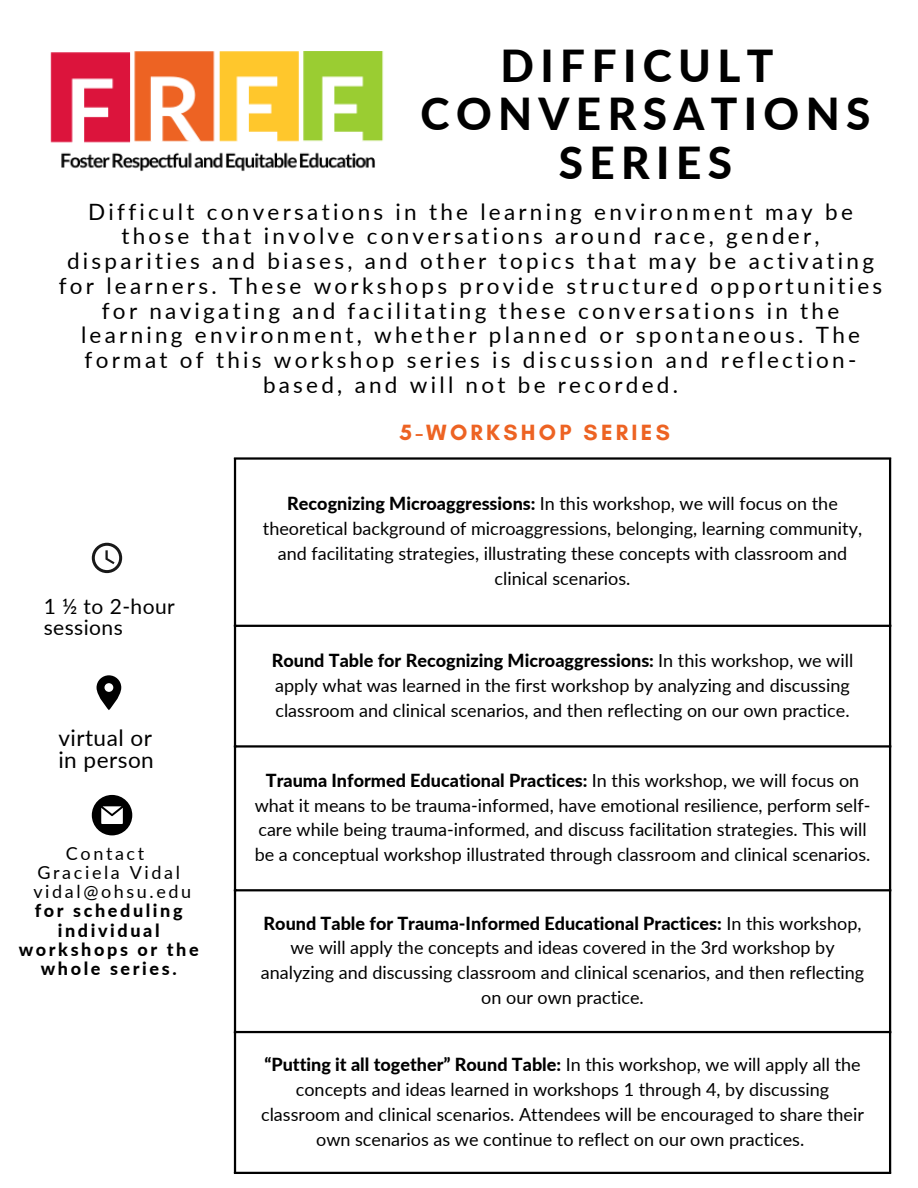
<style>
.page{position:relative;width:918px;height:1188px;background:#fff}
.page>*{position:absolute;margin:0;border:0;box-sizing:border-box;transform-origin:0 0}
.t1{font:800 44.1px/48.3px "Lato";letter-spacing:.145em;color:#000;text-align:center}
.t2{font:22.5px/24.8px "Lato";letter-spacing:.145em;color:#000;text-align:center}
.t3{font:22.5px/22.5px "Lato";letter-spacing:.02em;color:#000}
.t4{font:700 22.5px "Glacial Indifference";letter-spacing:.145em;color:#ed6323}
.t5{font:21px/21.3px "Lato";letter-spacing:.02em;color:#000}
.t6{font:18px/24.8px "Lato";color:#000;text-align:center}
.t7{font:800 18px/19.2px "Lato";letter-spacing:.145em;color:#000;text-align:center}
.t8{font:18px/19.2px "Lato";letter-spacing:.145em;color:#000}
.s1{font-weight:800}
</style>
<div class="page">
<svg style="left:97px;top:675px;width:24px;height:35px"></svg>
<svg style="left:92px;top:543px;width:30px;height:30px"></svg>
<img style="left:50px;top:51px;width:334px;height:121px">
<svg style="left:92px;top:795px;width:40px;height:40px"></svg>
<hr style="left:234px;top:460px;width:2px;height:712px;background:#000">
<hr style="left:889px;top:460px;width:2px;height:712px;background:#000">
<hr style="left:234px;top:457px;width:657px;height:3px;background:#000">
<hr style="left:234px;top:625px;width:657px;height:2px;background:#000">
<hr style="left:234px;top:745px;width:657px;height:3px;background:#000">
<hr style="left:234px;top:889px;width:657px;height:2px;background:#000">
<hr style="left:234px;top:1031px;width:657px;height:2px;background:#000">
<hr style="left:234px;top:1172px;width:657px;height:2px;background:#000">
<h1 class="t1" style="left:421px;top:41px;width:451px">DIFFICULT<br>CONVERSATIONS<br>SERIES</h1>
<p class="t2" style="left:59px;top:199px;width:825px">Difficult conversations in the learning environment may be those that involve conversations around race, gender, disparities and biases, and other topics that may be activating for learners. These workshops provide structured opportunities for navigating and facilitating these conversations in the learning environment, whether planned or spontaneous. The format of this workshop series is discussion and reflection&shy;based, and will not be recorded.</p>
<p class="t4" style="left:400px;top:419px;width:271px">5-WORKSHOP SERIES</p>
<p class="t5" style="left:44px;top:595px;width:133px">1 ½ to 2-hour sessions</p>
<p class="t3" style="left:58px;top:726px;width:97px">virtual or in person</p>
<p class="t8" style="left:33px;top:843px;width:159px;text-indent:33px">Contact<br>Graciela Vidal vidal@ohsu.edu</p>
<p class="t7" style="left:19px;top:901px;width:181px">for scheduling individual workshops or the whole series.</p>
<p class="t6" style="left:263px;top:491px;width:601px"><span class="s1">Recognizing Microaggressions:</span> In this workshop, we will focus on the theoretical background of microaggressions, belonging, learning community, and facilitating strategies, illustrating these concepts with classroom and clinical scenarios.</p>
<p class="t6" style="left:272px;top:648px;width:583px;text-align:left"><span class="s1">Round Table for Recognizing Microaggressions:</span> In this workshop, we will apply what was learned in the first workshop by analyzing and discussing classroom and clinical scenarios, and then reflecting on our own practice.</p>
<p class="t6" style="left:255px;top:768px;width:617px"><span class="s1">Trauma Informed Educational Practices:</span> In this workshop, we will focus on what it means to be trauma-informed, have emotional resilience, perform self&shy;care while being trauma-informed, and discuss facilitation strategies. This will be a conceptual workshop illustrated through classroom and clinical scenarios.</p>
<p class="t6" style="left:261px;top:910px;width:605px"><span class="s1">Round Table for Trauma-Informed Educational Practices:</span> In this workshop, we will apply the concepts and ideas covered in the 3rd workshop by analyzing and discussing classroom and clinical scenarios, and then reflecting on our own practice.</p>
<p class="t6" style="left:261px;top:1052px;width:604px"><span class="s1">“Putting it all together” Round Table:</span> In this workshop, we will apply all the concepts and ideas learned in workshops 1 through 4, by discussing classroom and clinical scenarios. Attendees will be encouraged to share their own scenarios as we continue to reflect on our own practices.</p>
</div>
